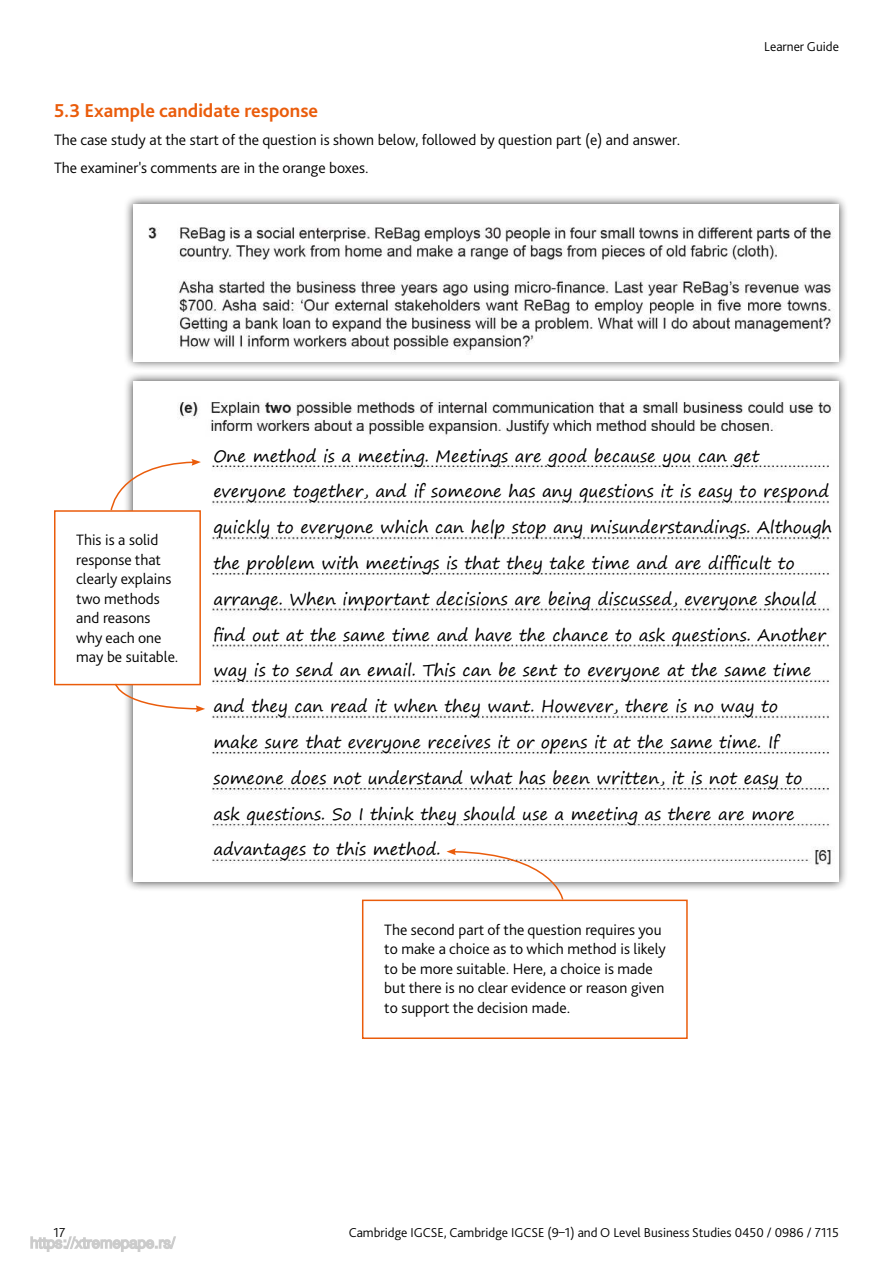
<style>
.page{position:relative;width:893px;height:1263px;background:#fff}
.page>*{position:absolute;margin:0;border:0;box-sizing:border-box;transform-origin:0 0}
.t1{font:700 19.5px "Bliss Pro";color:#ea5c0b}
.t2{font:16.5px/35.8px "Segoe Print";color:#000}
.t3{font:300 15.75px/19.5px "Bliss Pro";color:#000}
.t4{font:300 13.5px "Bliss Pro";color:#000}
</style>
<div class="page">
<div style="left:123px;top:371px;width:726px;height:520px;background:#000;opacity:.75"></div>
<img style="left:133px;top:381px;width:706px;height:501px">
<div style="left:123px;top:194px;width:726px;height:177px;background:#000;opacity:.75"></div>
<img style="left:133px;top:204px;width:706px;height:157px">
<div style="left:54px;top:510px;width:147px;height:175px;background:#fff;border:2px solid #ea5c0b"></div>
<div style="left:362px;top:899px;width:326px;height:140px;background:#fff;border:2px solid #ea5c0b"></div>
<svg style="left:110px;top:459px;width:91px;height:53px"></svg>
<svg style="left:114px;top:682px;width:91px;height:30px"></svg>
<svg style="left:446px;top:848px;width:118px;height:53px"></svg>
<svg style="left:30px;top:1236px;width:146px;height:16px"></svg>
<p class="t1" style="left:54px;top:102px;width:266px">5.3 Example candidate response</p>
<p class="t3" style="left:54px;top:127px;width:628px;line-height:28px">The case study at the start of the question is shown below, followed by question part (e) and answer.<br>The examiner's comments are in the orange boxes.</p>
<p class="t4" style="left:764px;top:38px;width:76px">Learner Guide</p>
<p class="t3" style="left:76px;top:531px;width:104px">This is a solid response that clearly explains two methods and reasons why each one may be suitable.</p>
<p class="t2" style="left:213px;top:439px;width:620px">One method is a meeting. Meetings are good because you can get everyone together, and if someone has any questions it is easy to respond quickly to everyone which can help stop any misunderstandings. Although the problem with meetings is that they take time and are difficult to arrange. When important decisions are being discussed, everyone should find out at the same time and have the chance to ask questions. Another way is to send an email. This can be sent to everyone at the same time and they can read it when they want. However, there is no way to<br>make sure that everyone receives it or opens it at the same time. If someone does not understand what has been written, it is not easy to ask questions. So I think they should use a meeting as there are more advantages to this method.</p>
<p class="t3" style="left:384px;top:921px;width:283px">The second part of the question requires you to make a choice as to which method is likely to be more suitable. Here, a choice is made but there is no clear evidence or reason given to support the decision made.</p>
<p class="t4" style="left:54px;top:1226px;width:13px">17</p>
<p class="t4" style="left:349px;top:1226px;width:492px">Cambridge IGCSE, Cambridge IGCSE (9–1) and O Level Business Studies 0450 / 0986 / 7115</p>
</div>
